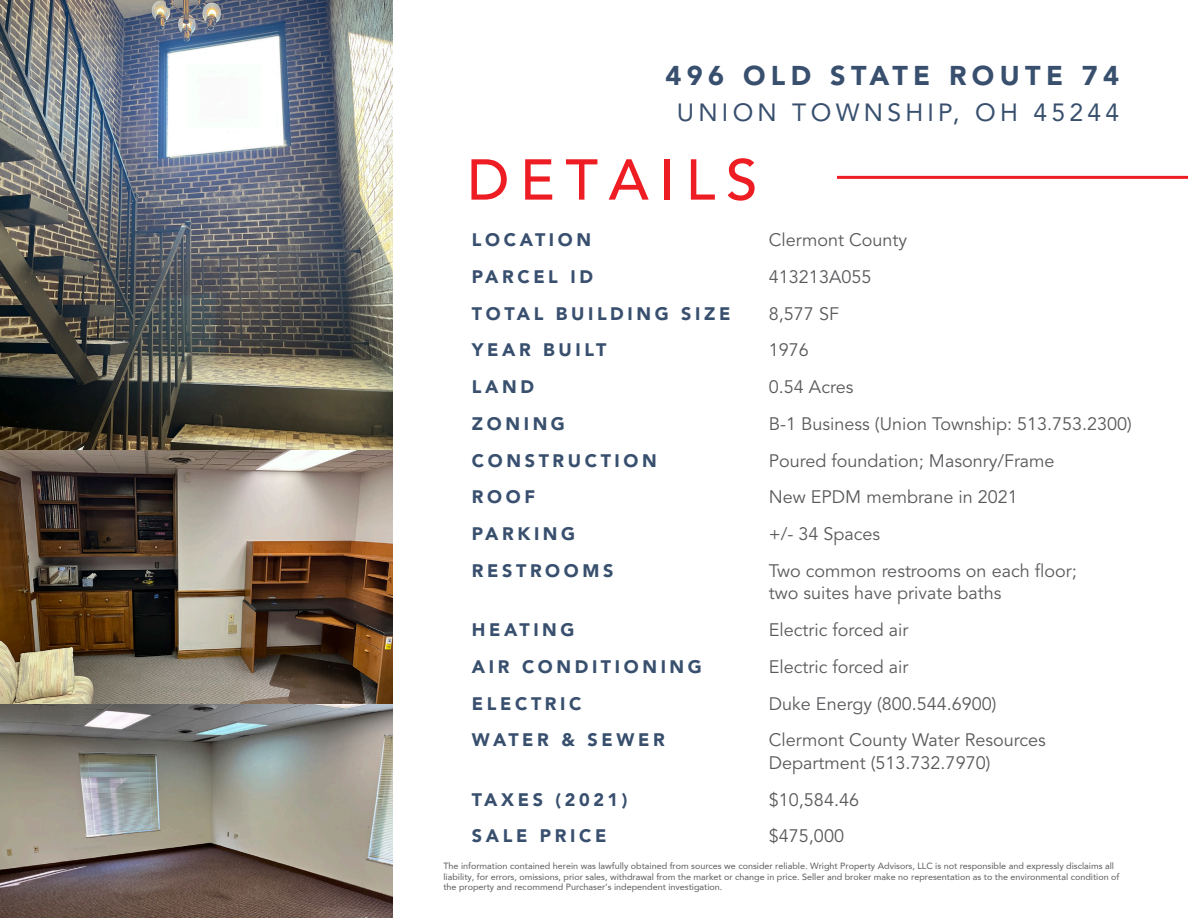
<style>
.page{position:relative;width:1188px;height:918px;background:#fff}
.page>*{position:absolute;margin:0;border:0;box-sizing:border-box;transform-origin:0 0}
.t1{font:57px "Avenir Medium 7";letter-spacing:.185em;color:#ee1d23}
.t2{font:900 27px "Avenir LT Std";letter-spacing:.2em;color:#384f6e}
.t3{font:24.75px "Avenir LT Std";letter-spacing:.175em;color:#384f6e}
.t4{font:18px/22.5px "Avenir LT Std";color:#5a5a5d}
.t5{font:900 18px "Avenir LT Std";letter-spacing:.2em;color:#384f6e}
.t6{font:9px/10.5px "Avenir Regular 10";color:#5a5a5d}
</style>
<div class="page">
<img style="left:0;top:704px;width:392px;height:214px">
<img style="left:0;top:0;width:392px;height:450px">
<img style="left:0;top:450px;width:392px;height:254px">
<hr style="left:837px;top:176px;width:351px;height:3px;background:#ee1d23">
<p class="t2" style="left:666px;top:59px;width:455px">496 OLD STATE ROUTE 74</p>
<p class="t3" style="left:677px;top:98px;width:444px">UNION TOWNSHIP, OH 45244</p>
<p class="t1" style="left:467px;top:154px;width:292px">DETAILS</p>
<p class="t5" style="left:472px;top:229px;width:121px">LOCATION</p>
<p class="t4" style="left:769px;top:229px;width:140px">Clermont County</p>
<p class="t5" style="left:472px;top:266px;width:123px">PARCEL ID</p>
<p class="t4" style="left:769px;top:266px;width:104px">413213A055</p>
<p class="t5" style="left:472px;top:302px;width:260px">TOTAL BUILDING SIZE</p>
<p class="t4" style="left:769px;top:303px;width:72px">8,577 SF</p>
<p class="t5" style="left:472px;top:339px;width:136px">YEAR BUILT</p>
<p class="t4" style="left:769px;top:339px;width:42px">1976</p>
<p class="t5" style="left:472px;top:376px;width:64px">LAND</p>
<p class="t4" style="left:769px;top:376px;width:86px">0.54 Acres</p>
<p class="t5" style="left:472px;top:413px;width:94px">ZONING</p>
<p class="t4" style="left:769px;top:413px;width:364px">B-1 Business (Union Township: 513.753.2300)</p>
<p class="t5" style="left:472px;top:449px;width:186px">CONSTRUCTION</p>
<p class="t4" style="left:769px;top:450px;width:287px">Poured foundation; Masonry/Frame</p>
<p class="t5" style="left:472px;top:486px;width:65px">ROOF</p>
<p class="t4" style="left:769px;top:486px;width:250px">New EPDM membrane in 2021</p>
<p class="t5" style="left:472px;top:523px;width:105px">PARKING</p>
<p class="t4" style="left:769px;top:523px;width:113px">+/- 34 Spaces</p>
<p class="t5" style="left:472px;top:560px;width:143px">RESTROOMS</p>
<p class="t4" style="left:769px;top:560px;width:309px">Two common restrooms on each floor; two suites have private baths</p>
<p class="t5" style="left:472px;top:619px;width:104px">HEATING</p>
<p class="t4" style="left:769px;top:619px;width:141px">Electric forced air</p>
<p class="t5" style="left:472px;top:656px;width:231px">AIR CONDITIONING</p>
<p class="t4" style="left:769px;top:656px;width:141px">Electric forced air</p>
<p class="t5" style="left:472px;top:692px;width:111px">ELECTRIC</p>
<p class="t4" style="left:769px;top:693px;width:229px">Duke Energy (800.544.6900)</p>
<p class="t5" style="left:472px;top:729px;width:194px">WATER &amp; SEWER</p>
<p class="t4" style="left:769px;top:729px;width:278px">Clermont County Water Resources<br>Department (513.732.7970)</p>
<p class="t5" style="left:472px;top:788px;width:157px">TAXES (2021)</p>
<p class="t4" style="left:769px;top:789px;width:92px">$10,584.46</p>
<p class="t5" style="left:472px;top:825px;width:136px">SALE PRICE</p>
<p class="t4" style="left:769px;top:825px;width:77px">$475,000</p>
<p class="t6" style="left:443px;top:862px;width:678px">The information contained herein was lawfully obtained from sources we consider reliable. Wright Property Advisors, LLC is not responsible and expressly disclaims all liability, for errors, omissions, prior sales, withdrawal from the market or change in price. Seller and broker make no representation as to the environmental condition of the property and recommend Purchaser’s independent investigation.</p>
</div>
